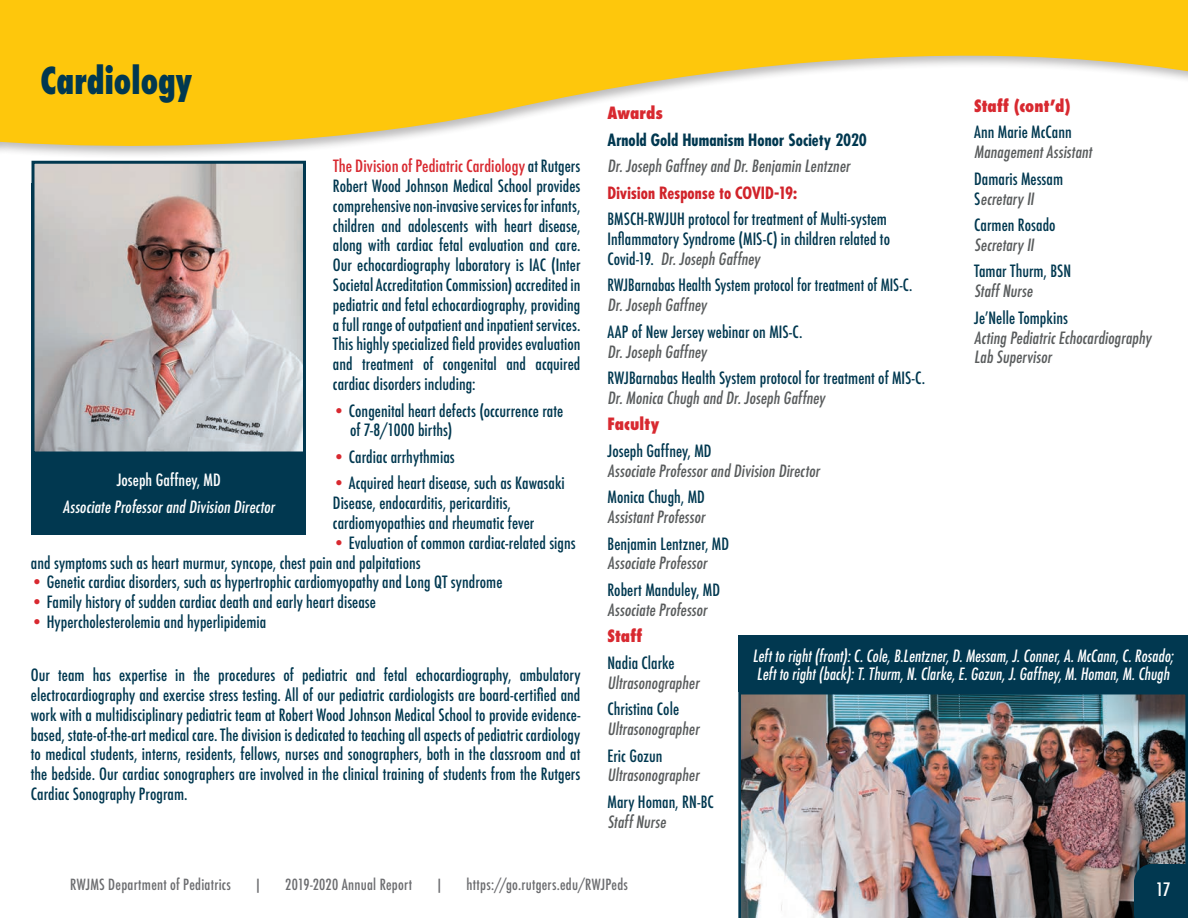
<style>
.page{position:relative;width:1188px;height:918px;background:#fff}
.page>*{position:absolute;margin:0;border:0;box-sizing:border-box;transform-origin:0 0}
.t1{font:800 condensed 36px "Futura";letter-spacing:.005em;color:#013850;scale:.88 1}
.t2{font:500 condensed 18px "Futura";color:#fff;scale:1.05 1}
.t3{font:500 condensed 16.5px/19.8px "Futura";letter-spacing:.005em;color:#013850}
.t4{font:500 condensed 16.5px/19.8px "Futura";color:#595c5d}
.t5{font:500 condensed 16.5px/18px "Futura";letter-spacing:.005em;color:#fff;scale:.95 1}
.t6{font:500 condensed 16.5px/26.5px "Futura";letter-spacing:.005em;color:#fff;text-align:center}
.t7{font:500 condensed 16.5px "Futura";letter-spacing:.005em;color:#013850;scale:.96 1}
.t8{font:700 condensed 16.5px "Futura";letter-spacing:.005em;color:#013850}
.t9{font:800 condensed 16.5px "Futura";letter-spacing:.01em;color:#d82930}
.t10{font:700 condensed 16.5px "Futura";color:#d1232a}
.t11{font:500 condensed 15px "Futura";letter-spacing:.02em;color:#6c6d70}
.s1{color:#d82930}
.s2{color:#595c5d}
</style>
<div class="page">
<svg style="left:0;top:0;width:1188px;height:155px;fill:#fec70c"></svg>
<img style="left:738px;top:692px;width:450px;height:226px">
<div style="left:32px;top:183px;width:274px;height:351px;background:#013850"></div>
<img style="left:36px;top:165px;width:266px;height:285px">
<div style="left:32px;top:161px;width:274px;height:293px;border:3px solid #013850"></div>
<div style="left:738px;top:635px;width:450px;height:57px;background:#013850"></div>
<div style="left:1134px;top:864px;width:54px;height:54px;background:#013850"></div>
<h1 class="t1" style="left:40px;top:57px;width:174px">Cardiology</h1>
<p class="t3" style="left:333px;top:156px;width:249px;text-align:justify"><span class="s1">The Division of Pediatric Cardiology</span> at Rutgers Robert Wood Johnson Medical School provides comprehensive non-invasive services for infants, children and adolescents with heart disease, along with cardiac fetal evaluation and care.<br>Our echocardiography laboratory is IAC (Inter Societal Accreditation Commission) accredited in pediatric and fetal echocardiography, providing a full range of outpatient and inpatient services.<br>This highly specialized field provides evaluation and treatment of congenital and acquired cardiac disorders including:</p>
<p class="t3" style="left:350px;top:401px;width:215px;text-indent:-17px"><span class="s1">•</span> Congenital heart defects (occurrence rate of 7-8/1000 births)</p>
<p class="t3" style="left:333px;top:447px;width:123px"><span class="s1">•</span> Cardiac arrhythmias</p>
<p class="t3" style="left:333px;top:474px;width:233px"><span class="s1">•</span> Acquired heart disease, such as Kawasaki<br>Disease, endocarditis, pericarditis, cardiomyopathies and rheumatic fever</p>
<p class="t3" style="left:31px;top:533px;width:546px;text-indent:302px"><span class="s1">•</span> Evaluation of common cardiac-related signs and symptoms such as heart murmur, syncope, chest pain and palpitations</p>
<p class="t3" style="left:31px;top:573px;width:473px"><span class="s1">•</span> Genetic cardiac disorders, such as hypertrophic cardiomyopathy and Long QT syndrome</p>
<p class="t3" style="left:31px;top:592px;width:347px"><span class="s1">•</span> Family history of sudden cardiac death and early heart disease</p>
<p class="t3" style="left:31px;top:612px;width:237px"><span class="s1">•</span> Hypercholesterolemia and hyperlipidemia</p>
<p class="t3" style="left:31px;top:665px;width:551px;text-align:justify">Our team has expertise in the procedures of pediatric and fetal echocardiography, ambulatory electrocardiography and exercise stress testing. All of our pediatric cardiologists are board-certified and work with a multidisciplinary pediatric team at Robert Wood Johnson Medical School to provide evidence&shy;based, state-of-the-art medical care. The division is dedicated to teaching all aspects of pediatric cardiology to medical students, interns, residents, fellows, nurses and sonographers, both in the classroom and at the bedside. Our cardiac sonographers are involved in the clinical training of students from the Rutgers Cardiac Sonography Program.</p>
<p class="t6" style="left:63px;top:467px;width:216px">Joseph Gaffney, MD<br>Associate Professorand Division Director</p>
<p class="t9" style="left:974px;top:94px;width:98px">Staff (cont’d)</p>
<p class="t3" style="left:974px;top:122px;width:99px">Ann Marie McCann</p>
<p class="t4" style="left:974px;top:142px;width:122px">ManagementAssistant</p>
<p class="t3" style="left:974px;top:169px;width:91px">Damaris Messam<br>S <span class="s2">ecretary II</span></p>
<p class="t3" style="left:974px;top:215px;width:83px">Carmen Rosado</p>
<p class="t4" style="left:974px;top:235px;width:64px">Secretary II</p>
<p class="t3" style="left:974px;top:262px;width:99px">Tamar Thurm, BSN</p>
<p class="t4" style="left:974px;top:281px;width:63px">StaffNurse</p>
<p class="t3" style="left:974px;top:308px;width:95px">Je’Nelle Tompkins</p>
<p class="t4" style="left:974px;top:328px;width:182px">Acting PediatricEchocardiography<br>Lab Supervisor</p>
<p class="t9" style="left:607px;top:102px;width:57px">Awards</p>
<p class="t8" style="left:607px;top:129px;width:261px">Arnold Gold Humanism Honor Society 2020</p>
<p class="t4" style="left:608px;top:156px;width:247px">Dr.Joseph Gaffney and Dr.Benjamin Lentzner</p>
<p class="t10" style="left:608px;top:182px;width:191px">Division Response to COVID-19:</p>
<p class="t3" style="left:608px;top:209px;width:284px">BMSCH-RWJUH protocol for treatment of Multi-system<br>Inflammatory Syndrome (MIS-C) in children related to<br>C o v i d -19. <span class="s2">Dr.Joseph Gaffney</span></p>
<p class="t7" style="left:608px;top:275px;width:319px">RWJBarnabas Health System protocol for treatment of MIS-C.</p>
<p class="t4" style="left:608px;top:295px;width:104px">Dr.Joseph Gaffney</p>
<p class="t3" style="left:608px;top:322px;width:196px">AAP of New Jersey webinar on MIS-C.</p>
<p class="t4" style="left:608px;top:342px;width:104px">Dr.Joseph Gaffney</p>
<p class="t3" style="left:608px;top:368px;width:319px">RWJBarnabas Health System protocol for treatment of MIS-C.</p>
<p class="t4" style="left:608px;top:388px;width:222px">Dr.Monica Chugh and Dr.Joseph Gaffney</p>
<p class="t9" style="left:608px;top:413px;width:53px">Faculty</p>
<p class="t3" style="left:608px;top:441px;width:106px">Joseph Gaffney, MD</p>
<p class="t4" style="left:608px;top:461px;width:216px">Associate Professorand Division Director</p>
<p class="t3" style="left:608px;top:487px;width:99px">Monica Chugh, MD</p>
<p class="t4" style="left:608px;top:507px;width:102px">AssistantProfessor</p>
<p class="t3" style="left:608px;top:534px;width:123px">Benjamin Lentzner, MD</p>
<p class="t4" style="left:608px;top:554px;width:104px">Associate Professor</p>
<p class="t3" style="left:608px;top:580px;width:114px">Robert Manduley, MD</p>
<p class="t4" style="left:608px;top:600px;width:104px">Associate Professor</p>
<p class="t9" style="left:608px;top:625px;width:36px">Staff</p>
<p class="t3" style="left:608px;top:653px;width:69px">Nadia Clarke</p>
<p class="t4" style="left:608px;top:673px;width:96px">Ultrasonographer</p>
<p class="t3" style="left:608px;top:699px;width:73px">Christina Cole</p>
<p class="t4" style="left:608px;top:719px;width:96px">Ultrasonographer</p>
<p class="t3" style="left:608px;top:746px;width:56px">Eric Gozun</p>
<p class="t4" style="left:608px;top:766px;width:96px">Ultrasonographer</p>
<p class="t3" style="left:608px;top:792px;width:108px">Mary Homan, RN-BC</p>
<p class="t4" style="left:608px;top:812px;width:63px">StaffNurse</p>
<p class="t5" style="left:753px;top:647px;width:447px">Leftto right(front):C.Cole,B.Lentzner,D.Messam,J.Conner,A.McCann,C.Rosado;<br>Leftto right(back):T.Thurm,N.Clarke,E.Gozun,J.Gaffney,M.Homan,M.Chugh</p>
<p class="t11" style="left:70px;top:875px;width:162px">RWJMS Department of Pediatrics</p>
<p class="t11" style="left:254px;top:875px;width:10px">|</p>
<p class="t11" style="left:285px;top:875px;width:128px">2019-2020 Annual Report</p>
<p class="t11" style="left:435px;top:875px;width:10px">|</p>
<p class="t11" style="left:466px;top:875px;width:163px">https://go.rutgers.edu/RWJPeds</p>
<p class="t2" style="left:1156px;top:878px;width:15px">17</p>
</div>
